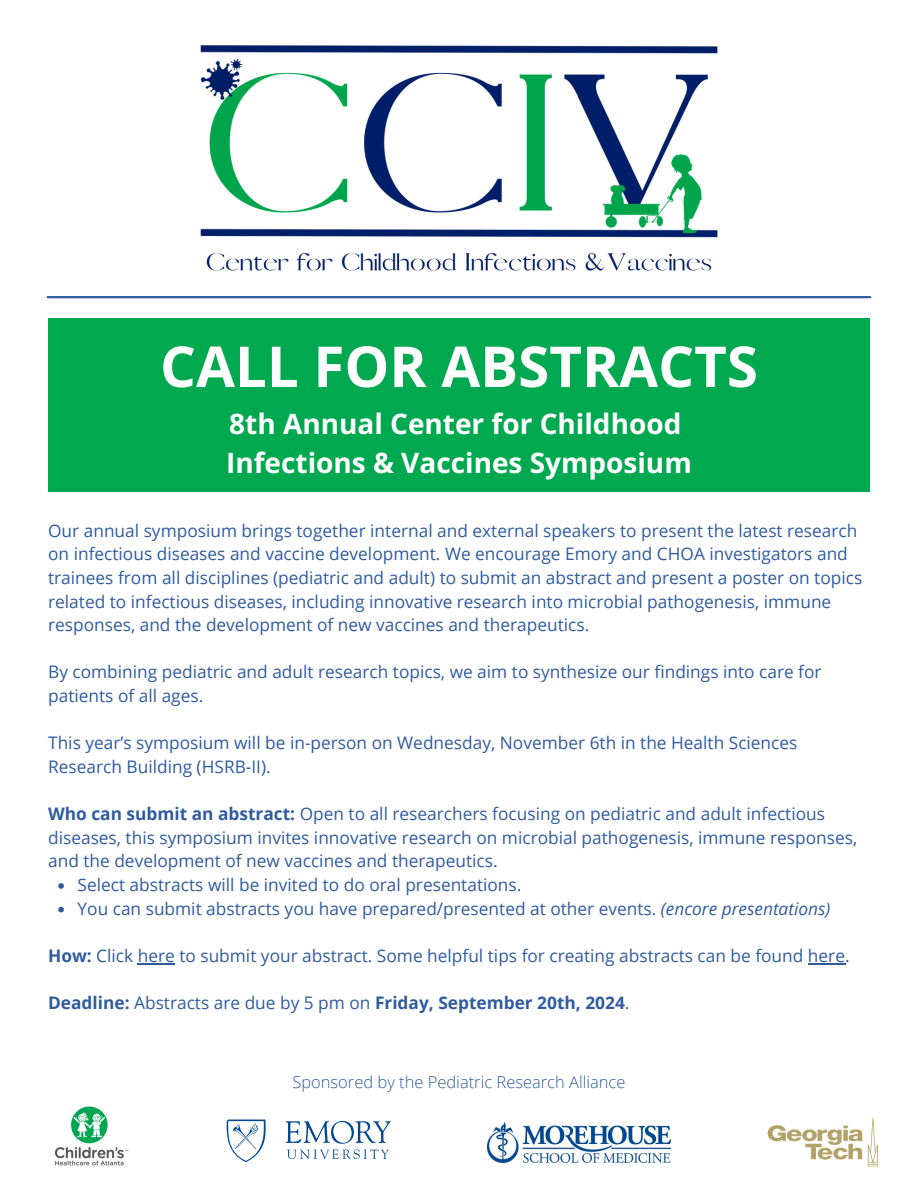
<style>
.page{position:relative;width:918px;height:1188px;background:#fff}
.page>*{position:absolute;margin:0;border:0;box-sizing:border-box;transform-origin:0 0}
.t1{font:700 56.55px "Open Sans";color:#fff}
.t2{font:700 28.05px/38.2px "Open Sans";color:#fff}
.t3{font:17.25px/23.7px "Open Sans";color:#2f5b9f}
.t4{font:700 17.25px "Open Sans";color:#2f5b9f}
.t5{font:300 16.5px "Open Sans";color:#2f5b9f}
.s1{font-weight:700}
.s2{font-style:italic}
.s3{font-weight:400}
</style>
<div class="page">
<hr style="left:48px;top:296px;width:822px;height:2px;background:#2f5b9f">
<img style="left:55px;top:1106px;width:74px;height:60px">
<svg style="left:285px;top:1121px;width:106px;height:38px"></svg>
<svg style="left:227px;top:1120px;width:39px;height:42px"></svg>
<img style="left:488px;top:1122px;width:183px;height:41px">
<img style="left:768px;top:1118px;width:111px;height:48px">
<img style="left:188px;top:45px;width:543px;height:254px">
<div style="left:48px;top:318px;width:822px;height:174px;background:#00a94f"></div>
<svg style="left:58px;top:883px;width:6px;height:6px"></svg>
<svg style="left:58px;top:907px;width:6px;height:5px"></svg>
<hr style="left:138px;top:963px;width:37px;height:1px;background:#2f5b9f">
<hr style="left:808px;top:963px;width:37px;height:1px;background:#2f5b9f">
<p class="t1" style="left:160px;top:327px;width:599px">CALL FOR ABSTRACTS</p>
<p class="t2" style="left:226px;top:404px;width:467px">8th Annual Center for Childhood<br>Infections &amp; Vaccines Symposium</p>
<p class="t3" style="left:48px;top:518px;width:816px">Our annual symposium brings together internal and external speakers to present the latest research on infectious diseases and vaccine development. We encourage Emory and CHOA investigators and trainees from all disciplines (pediatric and adult) to submit an abstract and present a poster on topics related to infectious diseases, including innovative research into microbial pathogenesis, immune responses, and the development of new vaccines and therapeutics.</p>
<p class="t3" style="left:48px;top:660px;width:775px">By combining pediatric and adult research topics, we aim to synthesize our findings into care for patients of all ages.</p>
<p class="t3" style="left:48px;top:731px;width:751px">This year’s symposium will be in-person on Wednesday, November 6th in the Health Sciences<br>Research Building (HSRB-II).</p>
<p class="t3" style="left:48px;top:802px;width:811px"><span class="s1">Who can submit an abstract:</span> Open to all researchers focusing on pediatric and adult infectious diseases, this symposium invites innovative research on microbial pathogenesis, immune responses, and the development of new vaccines and therapeutics.</p>
<p class="t3" style="left:78px;top:873px;width:445px">Select abstracts will be invited to do oral presentations.</p>
<p class="t3" style="left:78px;top:896px;width:754px">You can submit abstracts you have prepared/presented at other events. <span class="s2">(encore presentations)</span></p>
<p class="t3" style="left:48px;top:943px;width:803px"><span class="s1">How:</span> Click here to submit your abstract. Some helpful tips for creating abstracts can be found here.</p>
<p class="t4" style="left:48px;top:991px;width:583px">Deadline: <span class="s3">Abstracts are due by 5 pm on</span> Friday, September 20th, 2024<span class="s3">.</span></p>
<p class="t5" style="left:292px;top:1070px;width:335px">Sponsored by the Pediatric Research Alliance</p>
</div>
